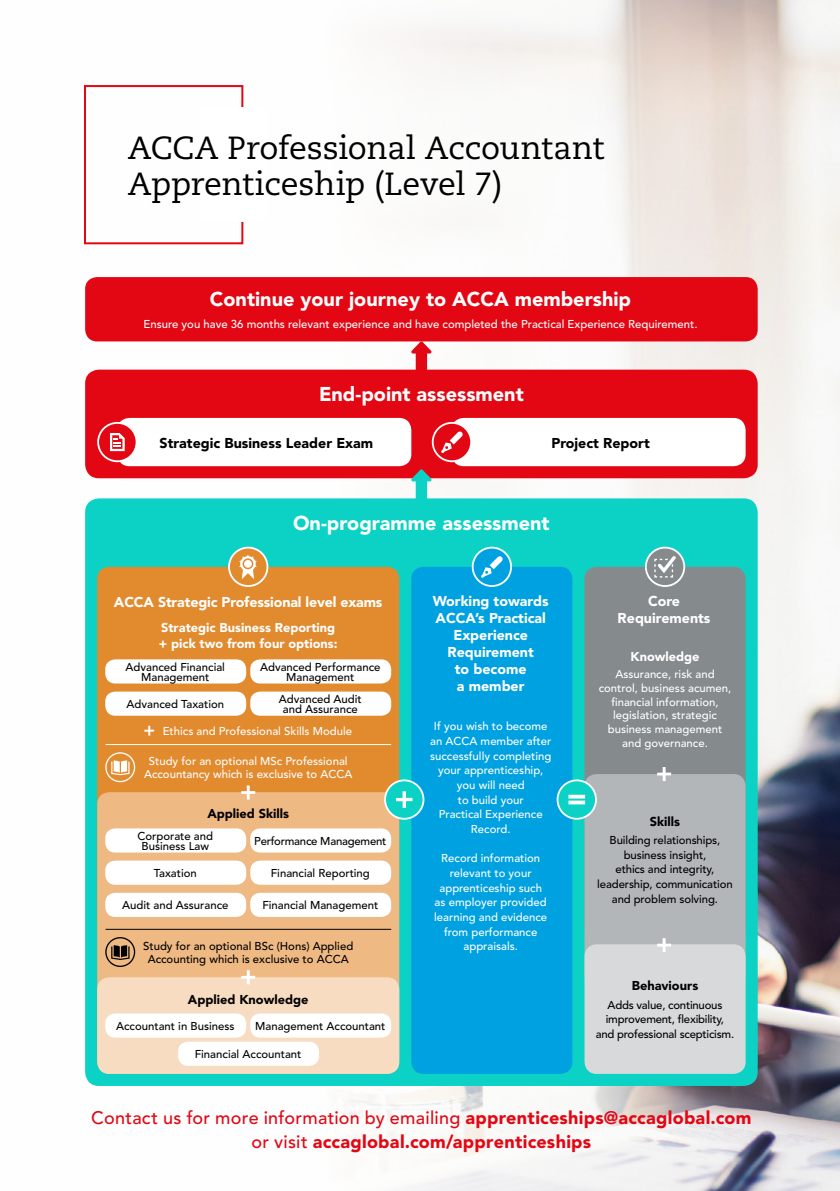
<style>
.page{position:relative;width:840px;height:1191px;background:#fff}
.page>*{position:absolute;margin:0;border:0;box-sizing:border-box;transform-origin:0 0}
.t1{font:32px/36px "Caecilia LT Std";letter-spacing:-.01em;color:#000}
.t2{font:900 19.8px "Avenir LT";color:#fff}
.t3{font:900 18px/24px "Avenir LT Std";letter-spacing:.015em;color:#e30613;text-align:center}
.t4{font:900 14.2px/17px "Avenir LT";color:#fff;text-align:center}
.t5{font:900 14.2px "Avenir LT";color:#000}
.t6{font:900 12.8px/15.4px "Avenir LT";color:#fff}
.t7{font:900 12.8px "Avenir LT";color:#000}
.t8{font:500 11.4px/14.6px "Avenir LT";color:#fff;text-align:center}
.t9{font:500 11.4px/14.6px "Avenir LT";color:#000;text-align:center}
.t10{font:500 11.4px/14.6px "Avenir LT";letter-spacing:-.02em;color:#000;text-align:center}
.s1{font-weight:500}
</style>
<div class="page">
<img style="left:84px;top:0;width:755px;height:1191px">
<div style="left:84px;top:85px;width:159px;height:159px;border:2px solid #e30613"></div>
<div style="left:200px;top:108px;width:65px;height:114px;background:#fff"></div>
<div style="left:85px;top:498px;width:672px;height:588px;background:#0bd2c5;border-radius:14px"></div>
<div style="left:584px;top:567px;width:161px;height:374px;background:#858a8d;border-radius:12px"></div>
<div style="left:584px;top:774px;width:161px;height:213px;background:#b3b6b8;border-radius:12px"></div>
<div style="left:411px;top:567px;width:161px;height:506px;background:#00a1e0;border-radius:12px"></div>
<div style="left:584px;top:944px;width:161px;height:129px;background:#d8d9db;border-radius:12px"></div>
<svg style="left:472px;top:547px;width:39px;height:39px"></svg>
<div style="left:471px;top:547px;width:40px;height:40px;border:2px solid #fff;border-radius:50%"></div>
<svg style="left:480px;top:555px;width:23px;height:23px"></svg>
<div style="left:415px;top:467px;width:12px;height:41px;background:#0bd2c5"></div>
<div style="left:415px;top:349px;width:12px;height:30px;background:#e30613"></div>
<svg style="left:645px;top:547px;width:39px;height:39px"></svg>
<div style="left:644px;top:547px;width:40px;height:40px;border:2px solid #fff;border-radius:50%"></div>
<svg style="left:654px;top:556px;width:21px;height:21px"></svg>
<div style="left:557px;top:780px;width:38px;height:38px;background:#0bd2c5;border-radius:50%"></div>
<div style="left:556px;top:779px;width:40px;height:40px;border:2px solid #fff;border-radius:50%"></div>
<svg style="left:568px;top:794px;width:16px;height:4px"></svg>
<svg style="left:568px;top:800px;width:16px;height:4px"></svg>
<div style="left:97px;top:567px;width:302px;height:364px;background:#e18a2e;border-radius:12px"></div>
<div style="left:97px;top:792px;width:302px;height:281px;background:#efb983;border-radius:12px"></div>
<div style="left:97px;top:977px;width:302px;height:96px;background:#f8dcc1;border-radius:12px"></div>
<div style="left:105px;top:659px;width:141px;height:24px;background:#fff;border-radius:10px"></div>
<div style="left:105px;top:828px;width:141px;height:24px;background:#fff;border-radius:10px"></div>
<div style="left:105px;top:691px;width:141px;height:24px;background:#fff;border-radius:10px"></div>
<div style="left:105px;top:860px;width:141px;height:24px;background:#fff;border-radius:10px"></div>
<div style="left:105px;top:892px;width:141px;height:25px;background:#fff;border-radius:10px"></div>
<div style="left:105px;top:1013px;width:141px;height:24px;background:#fff;border-radius:10px"></div>
<div style="left:178px;top:1041px;width:141px;height:24px;background:#fff;border-radius:10px"></div>
<div style="left:250px;top:659px;width:141px;height:24px;background:#fff;border-radius:10px"></div>
<div style="left:250px;top:828px;width:141px;height:24px;background:#fff;border-radius:10px"></div>
<div style="left:250px;top:691px;width:141px;height:24px;background:#fff;border-radius:10px"></div>
<div style="left:250px;top:860px;width:141px;height:24px;background:#fff;border-radius:10px"></div>
<div style="left:250px;top:892px;width:141px;height:25px;background:#fff;border-radius:10px"></div>
<div style="left:250px;top:1013px;width:141px;height:24px;background:#fff;border-radius:10px"></div>
<div style="left:229px;top:547px;width:38px;height:39px;background:#e18a2e;border-radius:50%"></div>
<div style="left:228px;top:547px;width:40px;height:40px;border:2px solid #fff;border-radius:50%"></div>
<svg style="left:239px;top:554px;width:17px;height:25px"></svg>
<svg style="left:241px;top:970px;width:14px;height:14px"></svg>
<svg style="left:656px;top:938px;width:14px;height:14px"></svg>
<svg style="left:657px;top:767px;width:13px;height:14px"></svg>
<svg style="left:241px;top:785px;width:14px;height:14px"></svg>
<svg style="left:144px;top:725px;width:10px;height:10px"></svg>
<hr style="left:105px;top:929px;width:286px;height:1px;background:#000">
<hr style="left:105px;top:744px;width:286px;height:1px;background:#fff">
<svg style="left:106px;top:937px;width:28px;height:29px"></svg>
<div style="left:105px;top:937px;width:30px;height:30px;border:1px solid #000;border-radius:50%"></div>
<svg style="left:111px;top:945px;width:18px;height:15px"></svg>
<div style="left:105px;top:752px;width:30px;height:30px;border:1px solid #fff;border-radius:50%"></div>
<svg style="left:111px;top:760px;width:18px;height:15px"></svg>
<div style="left:385px;top:780px;width:38px;height:38px;background:#0bd2c5;border-radius:50%"></div>
<div style="left:384px;top:779px;width:40px;height:40px;border:2px solid #fff;border-radius:50%"></div>
<svg style="left:396px;top:791px;width:16px;height:17px"></svg>
<div style="left:85px;top:369px;width:672px;height:109px;background:#e30613;border-radius:14px"></div>
<div style="left:451px;top:418px;width:294px;height:48px;background:#fff;border-radius:12px"></div>
<svg style="left:432px;top:423px;width:39px;height:38px"></svg>
<div style="left:431px;top:422px;width:41px;height:40px;border:2px solid #fff;border-radius:50%"></div>
<svg style="left:440px;top:430px;width:23px;height:23px"></svg>
<div style="left:117px;top:418px;width:294px;height:48px;background:#fff;border-radius:12px"></div>
<div style="left:98px;top:423px;width:38px;height:38px;background:#e30613;border-radius:50%"></div>
<div style="left:97px;top:422px;width:40px;height:40px;border:2px solid #fff;border-radius:50%"></div>
<svg style="left:110px;top:433px;width:15px;height:18px"></svg>
<div style="left:85px;top:277px;width:672px;height:64px;background:#e30613;border-radius:12px"></div>
<svg style="left:410px;top:341px;width:22px;height:12px"></svg>
<svg style="left:410px;top:469px;width:22px;height:12px"></svg>
<h1 class="t1" style="left:128px;top:130px;width:477px">ACCA Professional Accountant<br>Apprenticeship (Level 7)</h1>
<h2 class="t2" style="left:210px;top:287px;width:422px">Continue your journey to ACCA membership</h2>
<p class="t8" style="left:143px;top:317px;width:555px">Ensure you have 36 months relevant experience and have completed the Practical Experience Requirement.</p>
<h2 class="t2" style="left:319px;top:382px;width:206px">End-point assessment</h2>
<p class="t5" style="left:159px;top:434px;width:215px">Strategic Business Leader Exam</p>
<p class="t5" style="left:551px;top:434px;width:100px">Project Report</p>
<h2 class="t2" style="left:293px;top:511px;width:258px">On-programme assessment</h2>
<p class="t4" style="left:114px;top:593px;width:270px">ACCA Strategic Professional level exams</p>
<p class="t6" style="left:159px;top:620px;width:180px">Strategic Business Reporting + pick two from four options:</p>
<p class="t9" style="left:126px;top:662px;width:101px;line-height:9.8px">Advanced Financial<br>Management</p>
<p class="t9" style="left:126px;top:697px;width:99px">Advanced Taxation</p>
<p class="t9" style="left:260px;top:662px;width:122px;line-height:9.8px">Advanced Performance<br>Management</p>
<p class="t9" style="left:279px;top:694px;width:84px;line-height:9.8px">Advanced Audit and Assurance</p>
<p class="t8" style="left:163px;top:724px;width:191px">Ethics and Professional Skills Module</p>
<p class="t8" style="left:144px;top:754px;width:210px;line-height:13.6px">Study for an optional MSc Professional<br>Accountancy which is exclusive to ACCA</p>
<p class="t7" style="left:207px;top:806px;width:83px">Applied Skills</p>
<p class="t9" style="left:137px;top:831px;width:77px;line-height:9.8px">Corporate and<br>Business Law</p>
<p class="t9" style="left:154px;top:866px;width:44px">Taxation</p>
<p class="t9" style="left:122px;top:898px;width:108px">Audit and Assurance</p>
<p class="t10" style="left:254px;top:834px;width:134px">Performance Management</p>
<p class="t9" style="left:270px;top:866px;width:101px">Financial Reporting</p>
<p class="t9" style="left:262px;top:898px;width:117px">Financial Management</p>
<p class="t9" style="left:143px;top:939px;width:211px;line-height:13.6px">Study for an optional BSc (Hons) Applied<br>Accounting which is exclusive to ACCA</p>
<p class="t7" style="left:188px;top:991px;width:122px">Applied Knowledge</p>
<p class="t9" style="left:116px;top:1019px;width:120px">Accountant in Business</p>
<p class="t9" style="left:195px;top:1047px;width:108px">Financial Accountant</p>
<p class="t9" style="left:255px;top:1019px;width:132px">Management Accountant</p>
<p class="t4" style="left:432px;top:593px;width:117px">Working towards<br>ACCA’s Practical<br>Experience<br>Requirement<br>to become<br>a member</p>
<p class="t4" style="left:617px;top:593px;width:94px">Core<br>Requirements</p>
<p class="t8" style="left:430px;top:719px;width:123px">If you wish to become an ACCA member after successfully completing your apprenticeship, you will need<br>to build your<br>Practical Experience<br>Record.</p>
<p class="t8" style="left:434px;top:851px;width:114px">Record information relevant to your apprenticeship such as employer provided learning and evidence from performance appraisals.</p>
<p class="t6" style="left:630px;top:649px;width:71px">Knowledge</p>
<p class="t8" style="left:598px;top:668px;width:134px;line-height:13.6px">Assurance, risk and control, business acumen, financial information, legislation, strategic business management and governance.</p>
<p class="t7" style="left:649px;top:813px;width:32px">Skills</p>
<p class="t9" style="left:597px;top:833px;width:137px">Building relationships, business insight,<br>ethics and integrity, leadership, communication and problem solving.</p>
<p class="t7" style="left:631px;top:978px;width:68px">Behaviours</p>
<p class="t10" style="left:595px;top:997px;width:140px">Adds value, continuous improvement, flexibility, and professional scepticism.</p>
<h3 class="t3" style="left:91px;top:1105px;width:661px"><span class="s1">Contact us for more information by emailing</span> apprenticeships@accaglobal.com <span class="s1">or visit</span> accaglobal.com/apprenticeships</h3>
</div>
